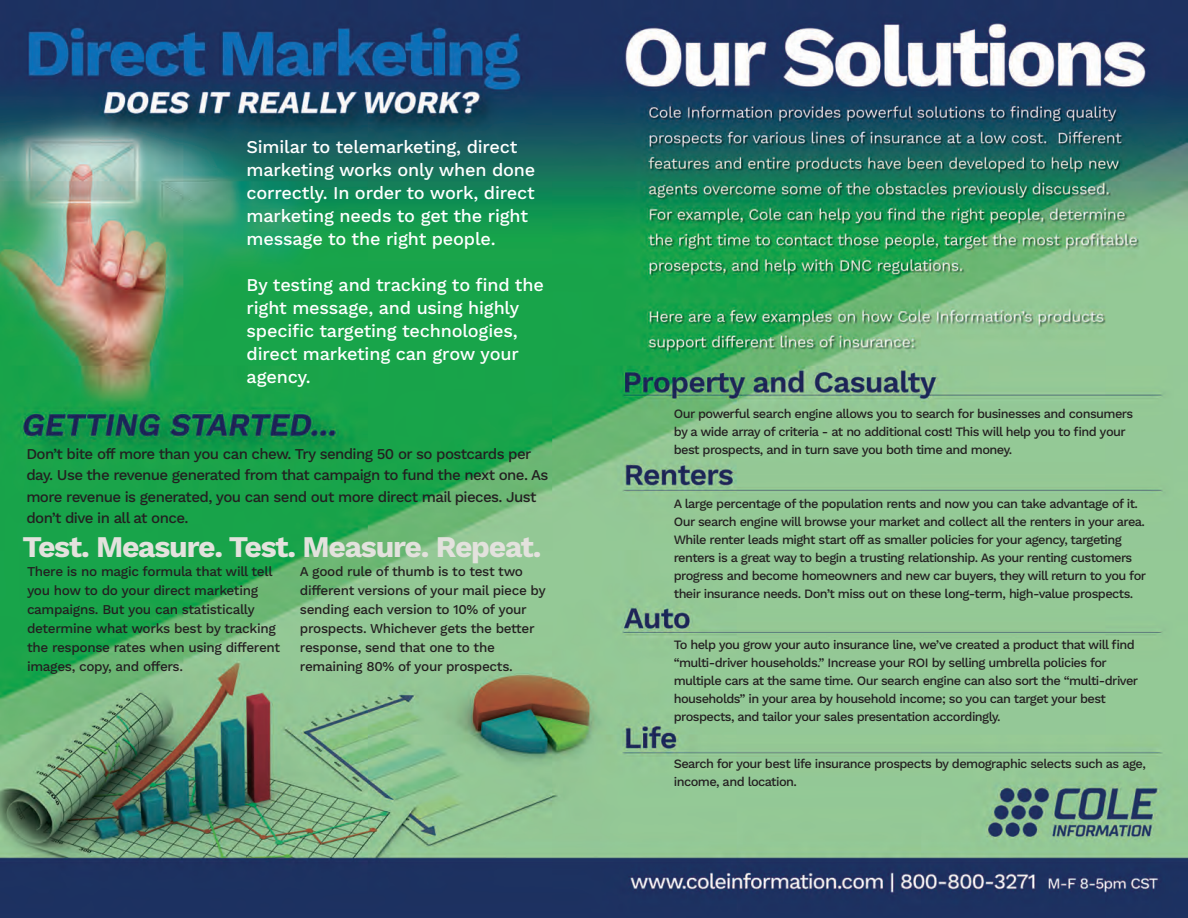
<style>
.page{position:relative;width:1188px;height:918px;background:#fff}
.page>*{position:absolute;margin:0;border:0;box-sizing:border-box;transform-origin:0 0}
.t1{font:700 30px "Work Sans";letter-spacing:-.04em;color:#e3e2dd}
.t2{font:500 18px/23px "Work Sans";letter-spacing:-.01em;color:#fff}
.t3{font:500 15px/21.1px "Work Sans";letter-spacing:-.04em;color:#231f20}
.t4{font:500 13.5px/19px "Work Sans";letter-spacing:-.025em;color:#231f20}
.t5{font:500 12.75px/18px "Work Sans";letter-spacing:-.045em;color:#231f20}
</style>
<div class="page">
<img style="left:0;top:0;width:1188px;height:918px">
<h2 class="t2" style="left:247px;top:136px;width:290px">Similar to telemarketing, direct marketing works only when done correctly. In order to work, direct marketing needs to get the right message to the right people.</h2>
<h2 class="t2" style="left:247px;top:274px;width:299px">By testing and tracking to find the right message, and using highly specific targeting technologies, direct marketing can grow your agency.</h2>
<p class="t3" style="left:26px;top:444px;width:524px">Don’t bite off more than you can chew. Try sending 50 or so postcards per day. Use the revenue generated from that campaign to fund the next one. As more revenue is generated, you can send out more direct mail pieces. Just don’t dive in all at once.</p>
<h1 class="t1" style="left:22px;top:530px;width:521px">Test. Measure. Test. Measure. Repeat.</h1>
<p class="t4" style="left:27px;top:562px;width:255px">There is no magic formula that will tell you how to do your direct marketing campaigns. But you can statistically determine what works best by tracking the response rates when using different images, copy, and offers.</p>
<p class="t4" style="left:300px;top:563px;width:247px">A good rule of thumb is to test two different versions of your mail piece by sending each version to 10% of your prospects. Whichever gets the better response, send that one to the remaining 80% of your prospects.</p>
<p class="t5" style="left:674px;top:405px;width:461px">Our powerful search engine allows you to search for businesses and consumers by a wide array of criteria - at no additional cost! This will help you to find your best prospects, and in turn save you both time and money.</p>
<p class="t5" style="left:674px;top:496px;width:474px">A large percentage of the population rents and now you can take advantage of it.<br>Our search engine will browse your market and collect all the renters in your area.<br>While renter leads might start off as smaller policies for your agency, targeting renters is a great way to begin a trusting relationship. As your renting customers progress and become homeowners and new car buyers, they will return to you for their insurance needs. Don’t miss out on these long-term, high-value prospects.</p>
<p class="t5" style="left:674px;top:637px;width:466px">To help you grow your auto insurance line, we’ve created a product that will find “multi-driver households.” Increase your ROI by selling umbrella policies for multiple cars at the same time. Our search engine can also sort the “multi-driver households” in your area by household income; so you can target your best prospects, and tailor your sales presentation accordingly.</p>
<p class="t5" style="left:674px;top:755px;width:474px">Search for your best life insurance prospects by demographic selects such as age, income, and location.</p>
</div>
